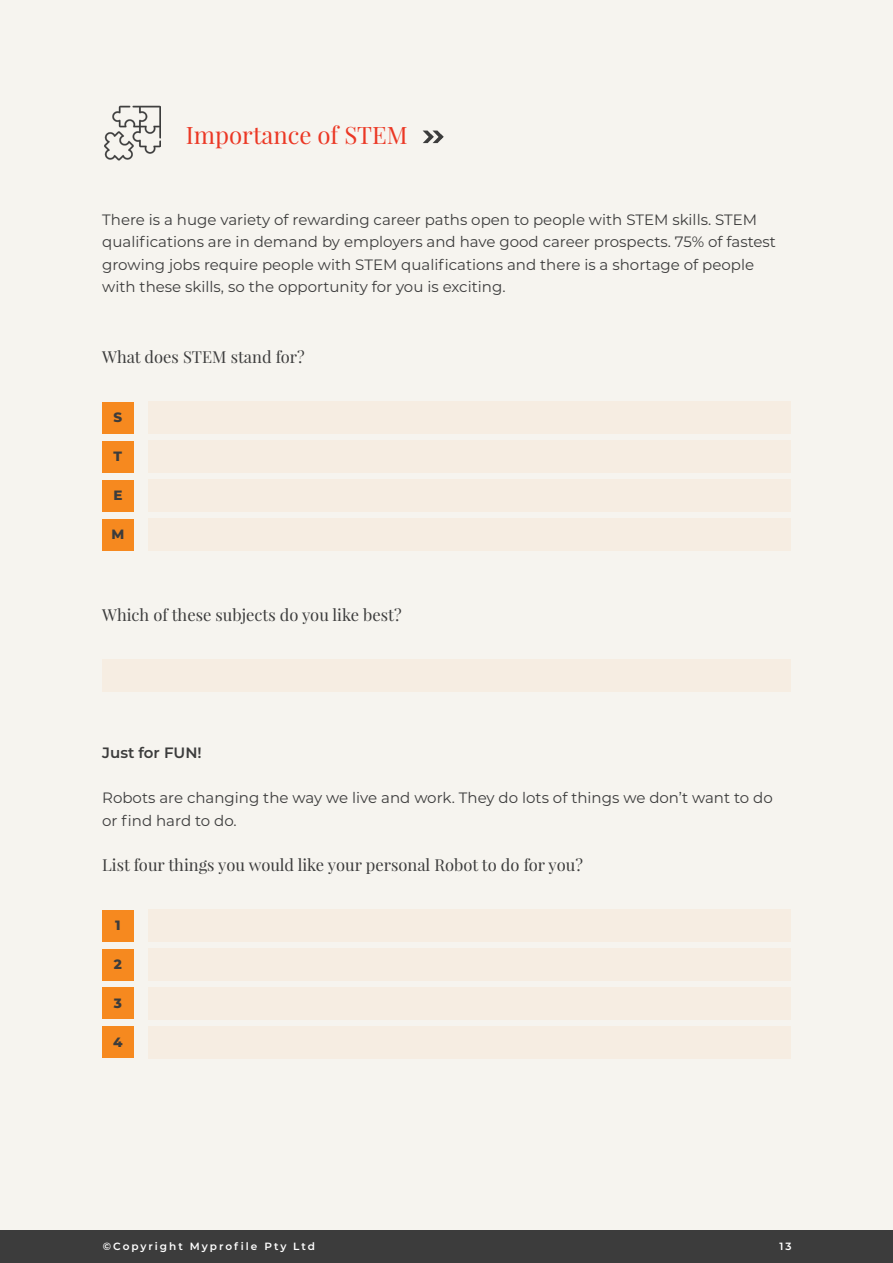
<style>
.page{position:relative;width:893px;height:1263px;background:#f6f4ef}
.page>*{position:absolute;margin:0;border:0;box-sizing:border-box;transform-origin:0 0}
.t1{font:24px "Playfair Display";color:#eb3724}
.t2{font:16.5px "Playfair Display";color:#3c3c3c}
.t3{font:15px/22.5px "Montserrat";color:#3c3c3c}
.t4{font:600 15px "Montserrat";color:#3c3c3c}
.t5{font:800 13.5px "Montserrat";color:#3c3c3c}
.t6{font:600 10.5px "Montserrat";letter-spacing:.19em;color:#fff}
</style>
<div class="page">
<img style="left:104px;top:105px;width:56px;height:56px">
<svg style="left:423px;top:131px;width:21px;height:12px"></svg>
<div style="left:148px;top:401px;width:643px;height:33px;background:#f6ede2"></div>
<div style="left:102px;top:659px;width:689px;height:32px;background:#f6ede2"></div>
<div style="left:148px;top:440px;width:643px;height:32px;background:#f6ede2"></div>
<div style="left:148px;top:479px;width:643px;height:32px;background:#f6ede2"></div>
<div style="left:148px;top:518px;width:643px;height:32px;background:#f6ede2"></div>
<div style="left:102px;top:402px;width:32px;height:32px;background:#f6891f"></div>
<div style="left:102px;top:441px;width:32px;height:31px;background:#f6891f"></div>
<div style="left:102px;top:480px;width:32px;height:31px;background:#f6891f"></div>
<div style="left:102px;top:519px;width:32px;height:31px;background:#f6891f"></div>
<div style="left:148px;top:909px;width:643px;height:32px;background:#f6ede2"></div>
<div style="left:148px;top:948px;width:643px;height:32px;background:#f6ede2"></div>
<div style="left:148px;top:987px;width:643px;height:32px;background:#f6ede2"></div>
<div style="left:148px;top:1026px;width:643px;height:32px;background:#f6ede2"></div>
<div style="left:102px;top:910px;width:32px;height:31px;background:#f6891f"></div>
<div style="left:102px;top:949px;width:32px;height:31px;background:#f6891f"></div>
<div style="left:102px;top:988px;width:32px;height:31px;background:#f6891f"></div>
<div style="left:102px;top:1027px;width:32px;height:31px;background:#f6891f"></div>
<div style="left:0;top:1231px;width:893px;height:32px;background:#3c3c3c"></div>
<h1 class="t1" style="left:186px;top:120px;width:223px">Importance of STEM</h1>
<p class="t3" style="left:102px;top:208px;width:675px">There is a huge variety of rewarding career paths open to people with STEM skills. STEM qualifications are in demand by employers and have good career prospects. 75% of fastest growing jobs require people with STEM qualifications and there is a shortage of people with these skills, so the opportunity for you is exciting.</p>
<p class="t2" style="left:102px;top:346px;width:204px">What does STEM stand for?</p>
<p class="t5" style="left:114px;top:407px;width:10px">S</p>
<p class="t5" style="left:114px;top:446px;width:10px">T</p>
<p class="t5" style="left:113px;top:485px;width:11px">E</p>
<p class="t5" style="left:111px;top:524px;width:14px">M</p>
<p class="t2" style="left:102px;top:604px;width:301px">Which of these subjects do you like best?</p>
<p class="t4" style="left:102px;top:742px;width:101px">Just for FUN!</p>
<p class="t3" style="left:102px;top:786px;width:672px">Robots are changing the way we live and work. They do lots of things we don’t want to do or find hard to do.</p>
<p class="t2" style="left:102px;top:854px;width:482px">List four things you would like your personal Robot to do for you?</p>
<p class="t5" style="left:115px;top:915px;width:7px">1</p>
<p class="t5" style="left:114px;top:954px;width:10px">2</p>
<p class="t5" style="left:114px;top:993px;width:10px">3</p>
<p class="t5" style="left:113px;top:1032px;width:11px">4</p>
<p class="t6" style="left:103px;top:1239px;width:214px">©Copyright Myprofile Pty Ltd</p>
<p class="t6" style="left:779px;top:1239px;width:14px">13</p>
</div>
